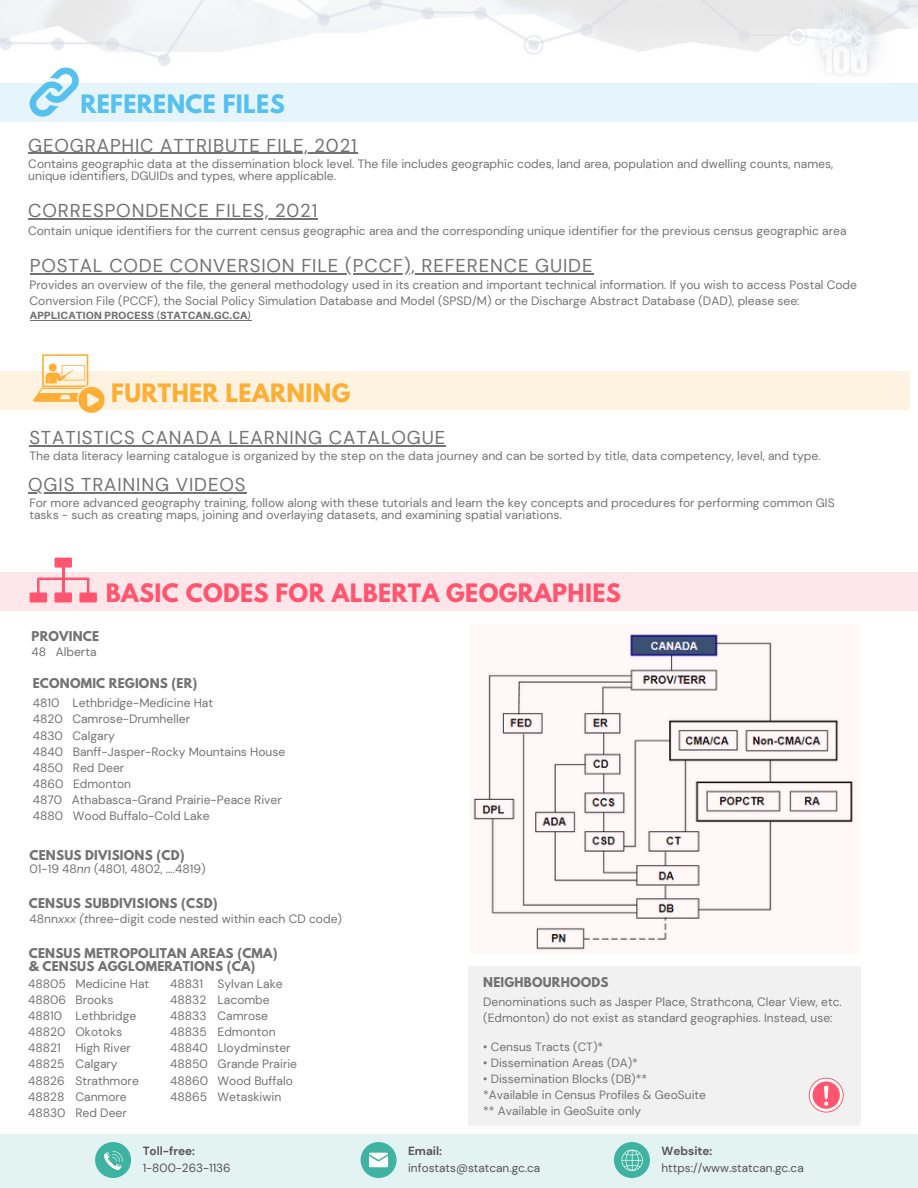
<style>
.page{position:relative;width:918px;height:1188px;background:#fff}
.page>*{position:absolute;margin:0;border:0;box-sizing:border-box;transform-origin:0 0}
.t1{font:700 22.5px "League Spartan";letter-spacing:.015em;color:#ff556f}
.t2{font:700 22.5px "League Spartan";letter-spacing:.015em;color:#fdae35}
.t3{font:700 22.5px "League Spartan";letter-spacing:.015em;color:#56c0ef}
.t4{font:18.6px "DM Sans";letter-spacing:.045em;color:#737373}
.t5{font:12.15px/16px "DM Sans";color:#737373}
.t6{font:12px/16px "DM Sans";color:#737373}
.t7{font:700 12px/13px "League Spartan";letter-spacing:.015em;color:#737373}
.t8{font:11.85px "DM Sans";color:#545454}
.t9{font:700 11.85px "DM Sans";color:#545454}
.t10{font:800 10.5px "Aileron";letter-spacing:.01em;color:#737373}
.s1{font-style:italic}
</style>
<div class="page">
<div style="left:0;top:1134px;width:918px;height:54px;background:#e2f3f1"></div>
<div style="left:95px;top:1142px;width:36px;height:36px;background:#3eb3a1;border-radius:50%"></div>
<div style="left:361px;top:1142px;width:36px;height:36px;background:#3eb3a1;border-radius:50%"></div>
<div style="left:614px;top:1142px;width:36px;height:36px;background:#3eb3a1;border-radius:50%"></div>
<svg style="left:104px;top:1151px;width:19px;height:19px"></svg>
<svg style="left:369px;top:1153px;width:19px;height:14px"></svg>
<svg style="left:621px;top:1150px;width:22px;height:21px"></svg>
<img style="left:0;top:0;width:918px;height:75px">
<div style="left:468px;top:967px;width:392px;height:159px;background:#f1f1f1"></div>
<div style="left:55px;top:558px;width:17px;height:10px;background:#ff556f"></div>
<hr style="left:62px;top:565px;width:2px;height:30px;background:#ff556f">
<div style="left:0;top:372px;width:910px;height:38px;background:#fef3e1"></div>
<svg style="left:28px;top:66px;width:52px;height:17px"></svg>
<svg style="left:809px;top:1078px;width:35px;height:35px"></svg>
<svg style="left:810px;top:1079px;width:33px;height:33px"></svg>
<div style="left:0;top:83px;width:918px;height:38px;background:#e6f5fc"></div>
<svg style="left:33px;top:354px;width:72px;height:59px"></svg>
<hr style="left:29px;top:446px;width:417px;height:1px;background:#737373">
<hr style="left:28px;top:492px;width:218px;height:2px;background:#737373">
<hr style="left:28px;top:153px;width:330px;height:1px;background:#737373">
<hr style="left:28px;top:218px;width:290px;height:1px;background:#737373">
<hr style="left:30px;top:273px;width:563px;height:1px;background:#737373">
<hr style="left:30px;top:320px;width:222px;height:1px;background:#737373">
<div style="left:0;top:572px;width:918px;height:38px;background:#ffe6ea"></div>
<svg style="left:473px;top:634px;width:380px;height:317px"></svg>
<h1 class="t3" style="left:80px;top:93px;width:206px">REFERENCE FILES</h1>
<h2 class="t4" style="left:28px;top:133px;width:330px">GEOGRAPHIC ATTRIBUTE FILE, 2021</h2>
<p class="t5" style="left:28px;top:157px;width:806px;line-height:12.1px">Contains geographic data at the dissemination block level. The file includes geographic codes, land area, population and dwelling counts, names, unique identifiers, DGUIDs and types, where applicable.</p>
<h2 class="t4" style="left:28px;top:199px;width:291px">CORRESPONDENCE FILES, 2021</h2>
<p class="t5" style="left:28px;top:223px;width:820px">Contain unique identifiers for the current census geographic area and the corresponding unique identifier for the previous census geographic area</p>
<h2 class="t4" style="left:30px;top:254px;width:564px">POSTAL CODE CONVERSION FILE (PCCF), REFERENCE GUIDE</h2>
<p class="t5" style="left:30px;top:276px;width:829px">Provides an overview of the file, the general methodology used in its creation and important technical information. If you wish to access Postal Code<br>Conversion File (PCCF), the Social Policy Simulation Database and Model (SPSD/M) or the Discharge Abstract Database (DAD), please see:</p>
<p class="t10" style="left:30px;top:309px;width:223px">APPLICATION PROCESS (STATCAN.GC.CA)</p>
<h1 class="t2" style="left:111px;top:381px;width:241px">FURTHER LEARNING</h1>
<h2 class="t4" style="left:29px;top:426px;width:417px">STATISTICS CANADA LEARNING CATALOGUE</h2>
<p class="t5" style="left:29px;top:448px;width:793px">The data literacy learning catalogue is organized by the step on the data journey and can be sorted by title, data competency, level, and type.</p>
<p class="t5" style="left:29px;top:497px;width:807px;line-height:12.1px">For more advanced geography training, follow along with these tutorials and learn the key concepts and procedures for performing common GIS tasks - such as creating maps, joining and overlaying datasets, and examining spatial variations.</p>
<h2 class="t4" style="left:28px;top:473px;width:219px">QGIS TRAINING VIDEOS</h2>
<h1 class="t1" style="left:106px;top:582px;width:517px">BASIC CODES FOR ALBERTA GEOGRAPHIES</h1>
<p class="t7" style="left:32px;top:631px;width:69px">PROVINCE</p>
<p class="t7" style="left:33px;top:678px;width:166px">ECONOMIC REGIONS (ER)</p>
<p class="t5" style="left:32px;top:643px;width:67px">48 Alberta</p>
<p class="t5" style="left:33px;top:695px;width:254px">4810 Lethbridge-Medicine Hat<br>4820 Camrose-Drumheller<br>4830 Calgary<br>4840 Banff-Jasper-Rocky Mountains House<br>4850 Red Deer<br>4860 Edmonton<br>4870 Athabasca-Grand Prairie-Peace River<br>4880 Wood Buffalo-Cold Lake</p>
<p class="t7" style="left:30px;top:851px;width:157px">CENSUS DIVISIONS (CD)</p>
<p class="t7" style="left:29px;top:899px;width:190px">CENSUS SUBDIVISIONS (CSD)</p>
<p class="t7" style="left:29px;top:949px;width:250px">CENSUS METROPOLITAN AREAS (CMA) &amp; CENSUS AGGLOMERATIONS (CA)</p>
<p class="t5" style="left:30px;top:861px;width:177px">01-19 48<span class="s1">nn</span> (4801, 4802, ….4819)</p>
<p class="t5" style="left:30px;top:911px;width:314px">48nn<span class="s1">xxx (t</span>hree-digit code nested within each CD code)</p>
<p class="t5" style="left:28px;top:976px;width:40px">48805<br>48806<br>48810<br>48820<br>48821<br>48825<br>48826<br>48828<br>48830</p>
<p class="t5" style="left:75px;top:976px;width:75px">Medicine Hat<br>Brooks<br>Lethbridge<br>Okotoks<br>High River<br>Calgary<br>Strathmore<br>Canmore<br>Red Deer</p>
<p class="t5" style="left:170px;top:976px;width:40px">48831<br>48832<br>48833<br>48835<br>48840<br>48850<br>48860<br>48865</p>
<p class="t5" style="left:218px;top:976px;width:81px">Sylvan Lake<br>Lacombe<br>Camrose<br>Edmonton<br>Lloydminster<br>Grande Prairie<br>Wood Buffalo<br>Wetaskiwin</p>
<p class="t9" style="left:143px;top:1143px;width:54px">Toll-free:</p>
<p class="t8" style="left:143px;top:1160px;width:90px">1-800-263-1136</p>
<p class="t7" style="left:483px;top:977px;width:127px">NEIGHBOURHOODS</p>
<p class="t6" style="left:483px;top:994px;width:360px">Denominations such as Jasper Place, Strathcona, Clear View, etc. (Edmonton) do not exist as standard geographies. Instead, use:</p>
<p class="t6" style="left:483px;top:1039px;width:121px">• Census Tracts (CT)*</p>
<p class="t6" style="left:483px;top:1055px;width:156px">• Dissemination Areas (DA)*</p>
<p class="t6" style="left:483px;top:1071px;width:224px">• Dissemination Blocks (DB)**<br>*Available in Census Profiles &amp; GeoSuite ** Available in GeoSuite only</p>
<p class="t9" style="left:408px;top:1143px;width:35px">Email:</p>
<p class="t8" style="left:408px;top:1160px;width:134px">infostats@statcan.gc.ca</p>
<p class="t9" style="left:662px;top:1143px;width:52px">Website:</p>
<p class="t8" style="left:662px;top:1160px;width:144px">https://www.statcan.gc.ca</p>
</div>
